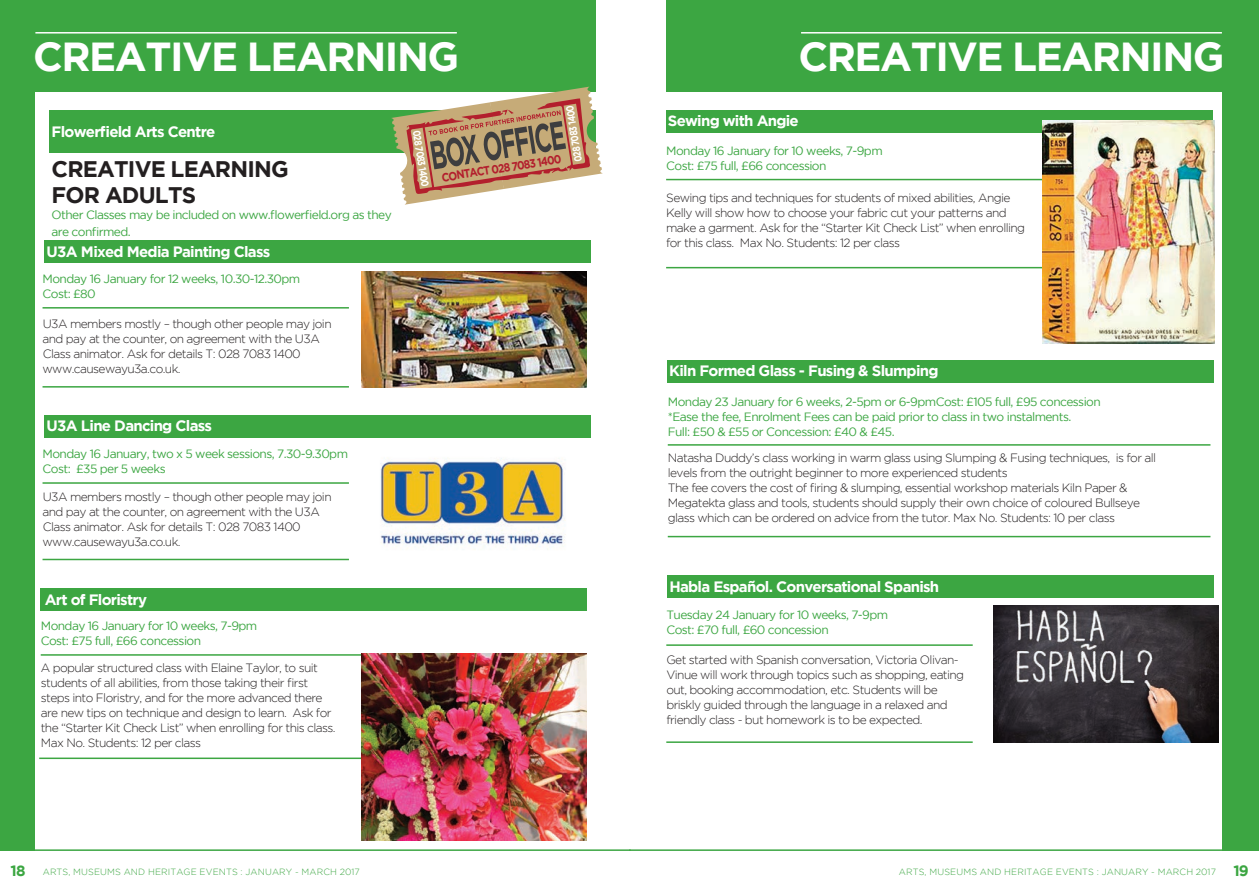
<style>
.page{position:relative;width:1259px;height:893px;background:#fff}
.page>*{position:absolute;margin:0;border:0;box-sizing:border-box;transform-origin:0 0}
.t1{font:700 40.5px "Gotham";letter-spacing:-.035em;color:#fff}
.t2{font:700 22.5px/25.5px "Gotham";letter-spacing:-.035em;color:#231f20}
.t3{font:700 15px "Gotham";letter-spacing:-.045em;color:#fff}
.t4{font:300 12px/15px "Gotham";letter-spacing:-.05em;color:#231f20}
.t5{font:12px/15px "Gotham";letter-spacing:-.05em;color:#3ca642}
.t6{font:700 12px "Gotham";color:#b31f2d;scale:.86 1}
.t7{font:700 10.65px "Gotham";color:#fff;scale:.79 1}
.t8{font:300 9px "Gotham";letter-spacing:.015em;color:#3ca642}
.s1{font-weight:700;font-size:15px}
</style>
<div class="page">
<div style="left:0;top:0;width:595px;height:850px;background:#3ca642"></div>
<div style="left:36px;top:92px;width:561px;height:758px;background:#fff"></div>
<div style="left:666px;top:0;width:593px;height:850px;background:#3ca642"></div>
<div style="left:659px;top:92px;width:563px;height:758px;background:#fff"></div>
<hr style="left:629px;top:849px;width:630px;height:2px;background:#3ca642">
<hr style="left:0;top:849px;width:630px;height:2px;background:#3ca642">
<hr style="left:801px;top:32px;width:421px;height:2px;background:#fff">
<img style="left:362px;top:272px;width:225px;height:116px">
<hr style="left:35px;top:32px;width:422px;height:2px;background:#fff">
<hr style="left:43px;top:386px;width:306px;height:2px;background:#3ca642">
<hr style="left:43px;top:307px;width:306px;height:2px;background:#3ca642">
<hr style="left:39px;top:757px;width:536px;height:2px;background:#3ca642">
<hr style="left:41px;top:654px;width:535px;height:2px;background:#3ca642">
<hr style="left:666px;top:267px;width:443px;height:1px;background:#3ca642">
<hr style="left:666px;top:179px;width:443px;height:1px;background:#3ca642">
<hr style="left:668px;top:536px;width:542px;height:1px;background:#3ca642">
<hr style="left:668px;top:444px;width:542px;height:2px;background:#3ca642">
<img style="left:993px;top:606px;width:225px;height:136px">
<hr style="left:666px;top:741px;width:306px;height:2px;background:#3ca642">
<hr style="left:666px;top:644px;width:306px;height:2px;background:#3ca642">
<img style="left:361px;top:654px;width:226px;height:187px">
<div style="left:44px;top:240px;width:546px;height:23px;background:#3ca642"></div>
<div style="left:666px;top:110px;width:546px;height:23px;background:#3ca642"></div>
<div style="left:667px;top:360px;width:546px;height:23px;background:#3ca642"></div>
<div style="left:667px;top:575px;width:546px;height:22px;background:#3ca642"></div>
<div style="left:44px;top:415px;width:546px;height:22px;background:#3ca642"></div>
<div style="left:40px;top:588px;width:546px;height:23px;background:#3ca642"></div>
<img style="left:380px;top:458px;width:186px;height:92px">
<hr style="left:43px;top:559px;width:306px;height:1px;background:#3ca642">
<hr style="left:43px;top:482px;width:306px;height:2px;background:#3ca642">
<img style="left:1042px;top:120px;width:172px;height:224px">
<div style="left:49px;top:110px;width:546px;height:42px;background:#3ca642"></div>
<svg style="left:385px;top:83px;width:218px;height:122px"></svg>
<h1 class="t1" style="left:33px;top:42px;width:428px">creative learning</h1>
<h1 class="t1" style="left:798px;top:42px;width:428px">creative learning</h1>
<p class="t3" style="left:52px;top:126px;width:165px">flowerfield arts centre</p>
<h2 class="t2" style="left:52px;top:158px;width:239px">creative learning for adults</h2>
<p class="t5" style="left:51px;top:208px;width:342px;line-height:16.5px">Other Classes may be included on www.flowerfield.org as they are confirmed.</p>
<p class="t3" style="left:47px;top:246px;width:225px">u3a mixed media Painting class</p>
<p class="t5" style="left:43px;top:272px;width:259px">Monday 16 January for 12 weeks, 10.30-12.30pm<br>Cost: £80</p>
<p class="t4" style="left:43px;top:317px;width:291px">u3a members mostly – though other people may join and pay at the counter, on agreement with the u3a class animator. ask for details t: 028 7083 1400 www.causewayu3a.co.uk.</p>
<p class="t3" style="left:47px;top:420px;width:167px">u3a line dancing class</p>
<p class="t5" style="left:43px;top:447px;width:307px">Monday 16 January, two x 5 week sessions, 7.30-9.30pm<br>Cost: £35 per 5 weeks</p>
<p class="t4" style="left:43px;top:490px;width:291px">u3a members mostly – though other people may join and pay at the counter, on agreement with the u3a class animator. ask for details t: 028 7083 1400 www.causewayu3a.co.uk.</p>
<p class="t3" style="left:45px;top:594px;width:104px">art of floristry</p>
<p class="t5" style="left:41px;top:619px;width:218px">Monday 16 January for 10 weeks, 7-9pm<br>Cost: £75 full, £66 concession</p>
<p class="t4" style="left:41px;top:661px;width:296px">a popular structured class with elaine taylor, to suit students of all abilities, from those taking their first steps into Floristry, and for the more advanced there are new tips on technique and design to learn. ask for the “starter Kit check list” when enrolling for this class. max no. students: 12 per class</p>
<p class="t7" style="left:422px;top:129px;width:74px;rotate:81deg">028 7083 1400</p>
<p class="t7" style="left:572px;top:163px;width:74px;rotate:-99deg">028 7083 1400</p>
<p class="t6" style="left:440px;top:171px;width:142px;rotate:-9deg">CONTACT 028 7083 1400</p>
<p class="t3" style="left:668px;top:115px;width:133px">sewing with angie</p>
<p class="t5" style="left:666px;top:144px;width:218px">Monday 16 January for 10 weeks, 7-9pm<br>Cost: £75 full, £66 concession</p>
<p class="t4" style="left:666px;top:191px;width:360px">sewing tips and techniques for students of mixed abilities, angie Kelly will show how to choose your fabric cut your patterns and make a garment. ask for the “starter Kit check list” when enrolling for this class. max no. students: 12 per class</p>
<p class="t3" style="left:669px;top:365px;width:271px">Kiln formed glass - fusing &amp; slumping</p>
<p class="t5" style="left:668px;top:395px;width:434px">Monday 23 January for 6 weeks, 2-5pm or 6-9pmCost: £105 full, £95 concession *Ease the fee, Enrolment Fees can be paid prior to class in two instalments.<br>Full: £50 &amp; £55 or Concession: £40 &amp; £45.</p>
<p class="t4" style="left:668px;top:451px;width:490px">natasha Duddy’s class working in warm glass using slumping &amp; Fusing techniques, is for all levels from the outright beginner to more experienced students<br>the fee covers the cost of firing &amp; slumping, essential workshop materials Kiln Paper &amp; megatekta glass and tools, students should supply their own choice of coloured Bullseye glass which can be ordered on advice from the tutor. max no. students: 10 per class</p>
<p class="t3" style="left:669px;top:581px;width:271px">habla español. conversational spanish</p>
<p class="t5" style="left:666px;top:608px;width:223px">Tuesday 24 January for 10 weeks, 7-9pm<br>Cost: £70 full, £60 concession</p>
<p class="t4" style="left:666px;top:653px;width:299px">get started with spanish conversation, victoria Olivan&shy;vinue will work through topics such as shopping, eating out, booking accommodation, etc. students will be briskly guided through the language in a relaxed and friendly class - but homework is to be expected.</p>
<p class="t8" style="left:11px;top:869px;width:351px"><span class="s1">18</span> arts, museums anD heritage events : january - march 2017</p>
<p class="t8" style="left:899px;top:869px;width:351px">arts, museums anD heritage events : january - march 2017 <span class="s1">19</span></p>
</div>
